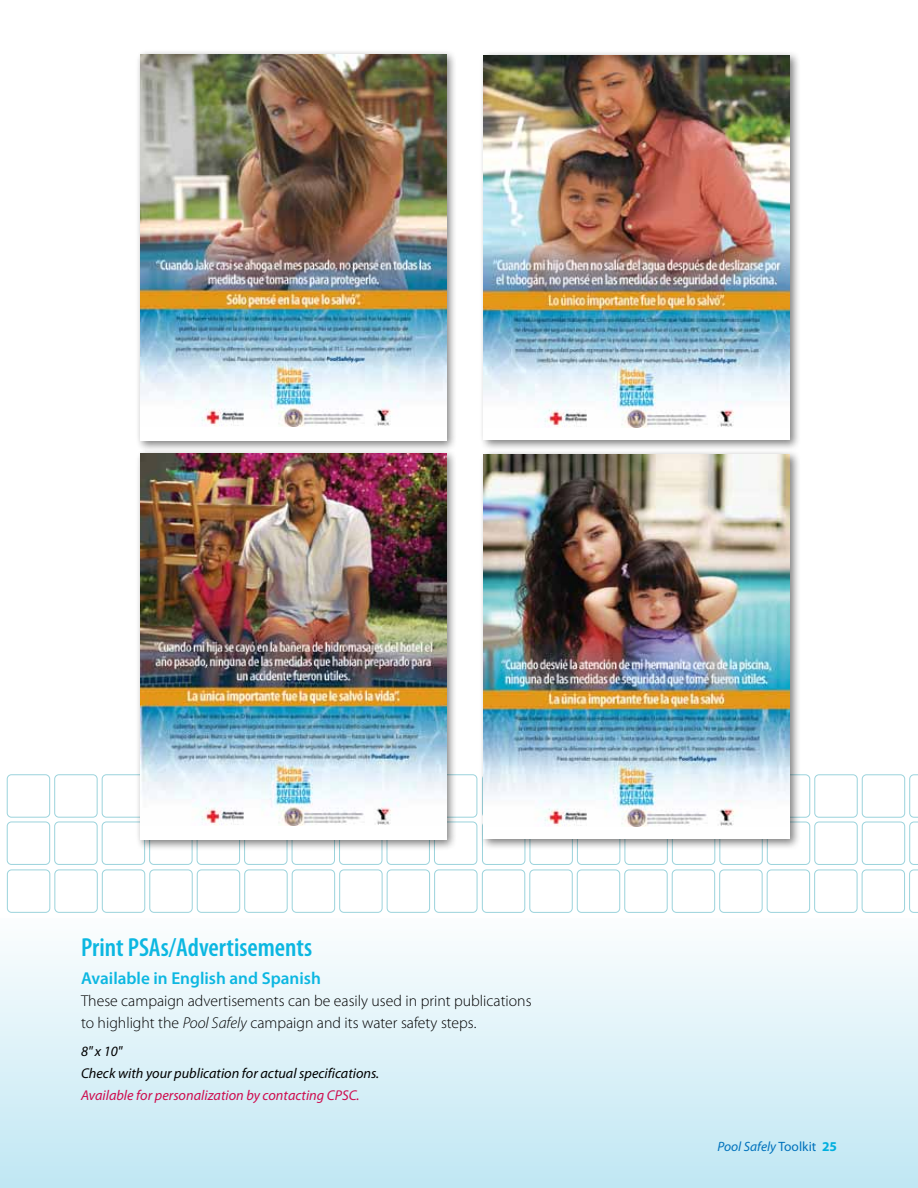
<style>
.page{position:relative;width:918px;height:1188px;background:#fff}
.page>*{position:absolute;margin:0;border:0;box-sizing:border-box;transform-origin:0 0}
.t1{font:600 condensed 26.25px "Myriad Pro";color:#0cb7e1}
.t2{font:600 17.25px "Myriad Pro";color:#0cb7e1}
.t3{font:300 15.75px/21.8px "Myriad Pro";color:#000}
.t4{font:italic 14.25px/21.8px "Myriad Pro";color:#000}
.t5{font:italic 14.25px "Myriad Pro";color:#ce0c4e}
.t6{font:italic 13.5px "Myriad Pro";color:#0072bc}
.s1{font-style:italic}
.s2{font-style:normal}
.s3{font-weight:700;font-style:normal;color:#00afde}
</style>
<div class="page">
<div style="left:0;top:918px;width:918px;height:270px;background:linear-gradient(to bottom,#fcfdfe,#c0e7f3)"></div>
<div style="left:625px;top:870px;width:42px;height:43px;border:1px solid #9bd3dc;border-radius:4px"></div>
<div style="left:672px;top:870px;width:43px;height:43px;border:1px solid #9bd3dc;border-radius:4px"></div>
<div style="left:720px;top:870px;width:42px;height:43px;border:1px solid #9bd3dc;border-radius:4px"></div>
<div style="left:767px;top:870px;width:43px;height:43px;border:1px solid #9bd3dc;border-radius:4px"></div>
<div style="left:814px;top:870px;width:43px;height:43px;border:1px solid #9bd3dc;border-radius:4px"></div>
<div style="left:862px;top:870px;width:43px;height:43px;border:1px solid #9bd3dc;border-radius:4px"></div>
<div style="left:482px;top:870px;width:43px;height:43px;border:1px solid #9bd3dc;border-radius:4px"></div>
<div style="left:530px;top:870px;width:42px;height:43px;border:1px solid #9bd3dc;border-radius:4px"></div>
<div style="left:577px;top:870px;width:43px;height:43px;border:1px solid #9bd3dc;border-radius:4px"></div>
<div style="left:625px;top:822px;width:43px;height:43px;border:1px solid #9bd3dc;border-radius:4px"></div>
<div style="left:672px;top:822px;width:43px;height:43px;border:1px solid #9bd3dc;border-radius:4px"></div>
<div style="left:720px;top:822px;width:42px;height:43px;border:1px solid #9bd3dc;border-radius:4px"></div>
<div style="left:767px;top:822px;width:43px;height:43px;border:1px solid #9bd3dc;border-radius:4px"></div>
<div style="left:815px;top:822px;width:42px;height:43px;border:1px solid #9bd3dc;border-radius:4px"></div>
<div style="left:767px;top:775px;width:43px;height:42px;border:1px solid #9bd3dc;border-radius:4px"></div>
<div style="left:815px;top:775px;width:42px;height:42px;border:1px solid #9bd3dc;border-radius:4px"></div>
<div style="left:862px;top:822px;width:43px;height:43px;border:1px solid #9bd3dc;border-radius:4px"></div>
<div style="left:862px;top:775px;width:43px;height:42px;border:1px solid #9bd3dc;border-radius:4px"></div>
<svg style="left:909px;top:775px;width:9px;height:138px"></svg>
<div style="left:482px;top:822px;width:43px;height:43px;border:1px solid #9bd3dc;border-radius:4px"></div>
<div style="left:530px;top:822px;width:43px;height:43px;border:1px solid #9bd3dc;border-radius:4px"></div>
<div style="left:577px;top:822px;width:43px;height:43px;border:1px solid #9bd3dc;border-radius:4px"></div>
<div style="left:339px;top:870px;width:43px;height:43px;border:1px solid #9bd3dc;border-radius:4px"></div>
<div style="left:292px;top:870px;width:43px;height:43px;border:1px solid #9bd3dc;border-radius:4px"></div>
<div style="left:245px;top:870px;width:42px;height:43px;border:1px solid #9bd3dc;border-radius:4px"></div>
<div style="left:197px;top:870px;width:43px;height:43px;border:1px solid #9bd3dc;border-radius:4px"></div>
<div style="left:150px;top:870px;width:42px;height:43px;border:1px solid #9bd3dc;border-radius:4px"></div>
<div style="left:102px;top:870px;width:43px;height:43px;border:1px solid #9bd3dc;border-radius:4px"></div>
<div style="left:55px;top:870px;width:42px;height:43px;border:1px solid #9bd3dc;border-radius:4px"></div>
<div style="left:7px;top:870px;width:43px;height:43px;border:1px solid #9bd3dc;border-radius:4px"></div>
<div style="left:434px;top:870px;width:43px;height:43px;border:1px solid #9bd3dc;border-radius:4px"></div>
<div style="left:387px;top:870px;width:43px;height:43px;border:1px solid #9bd3dc;border-radius:4px"></div>
<div style="left:339px;top:822px;width:43px;height:43px;border:1px solid #9bd3dc;border-radius:4px"></div>
<div style="left:292px;top:822px;width:43px;height:43px;border:1px solid #9bd3dc;border-radius:4px"></div>
<div style="left:244px;top:822px;width:43px;height:43px;border:1px solid #9bd3dc;border-radius:4px"></div>
<div style="left:197px;top:822px;width:43px;height:43px;border:1px solid #9bd3dc;border-radius:4px"></div>
<div style="left:149px;top:822px;width:43px;height:43px;border:1px solid #9bd3dc;border-radius:4px"></div>
<div style="left:102px;top:822px;width:43px;height:43px;border:1px solid #9bd3dc;border-radius:4px"></div>
<div style="left:55px;top:822px;width:42px;height:43px;border:1px solid #9bd3dc;border-radius:4px"></div>
<div style="left:7px;top:822px;width:43px;height:43px;border:1px solid #9bd3dc;border-radius:4px"></div>
<div style="left:102px;top:775px;width:43px;height:42px;border:1px solid #9bd3dc;border-radius:4px"></div>
<div style="left:55px;top:775px;width:42px;height:42px;border:1px solid #9bd3dc;border-radius:4px"></div>
<div style="left:7px;top:775px;width:43px;height:42px;border:1px solid #9bd3dc;border-radius:4px"></div>
<div style="left:434px;top:822px;width:43px;height:43px;border:1px solid #9bd3dc;border-radius:4px"></div>
<div style="left:434px;top:775px;width:43px;height:42px;border:1px solid #9bd3dc;border-radius:4px"></div>
<div style="left:387px;top:822px;width:43px;height:43px;border:1px solid #9bd3dc;border-radius:4px"></div>
<div style="left:135px;top:49px;width:322px;height:403px;background:#000;opacity:.5"></div>
<div style="left:140px;top:54px;width:306px;height:386px;background:#fff"></div>
<img style="left:140px;top:54px;width:306px;height:373px">
<div style="left:479px;top:50px;width:322px;height:402px;background:#000;opacity:.5"></div>
<div style="left:484px;top:55px;width:306px;height:385px;background:#fff"></div>
<img style="left:484px;top:55px;width:306px;height:373px">
<div style="left:135px;top:448px;width:322px;height:403px;background:#000;opacity:.5"></div>
<div style="left:140px;top:453px;width:306px;height:386px;background:#fff"></div>
<img style="left:140px;top:453px;width:306px;height:373px">
<div style="left:479px;top:449px;width:322px;height:402px;background:#000;opacity:.5"></div>
<div style="left:484px;top:454px;width:306px;height:385px;background:#fff"></div>
<img style="left:484px;top:454px;width:306px;height:373px">
<h1 class="t1" style="left:81px;top:931px;width:233px">Print PSAs/Advertisements</h1>
<p class="t2" style="left:81px;top:967px;width:241px">Available in English and Spanish</p>
<p class="t3" style="left:81px;top:990px;width:452px">These campaign advertisements can be easily used in print publications to highlight the <span class="s1">Pool Safely</span> campaign and its water safety steps.</p>
<p class="t4" style="left:81px;top:1040px;width:300px">8" x 10"<br>Check with your publication for actual specifications.</p>
<p class="t5" style="left:81px;top:1086px;width:280px">Available for personalization by contacting CPSC.</p>
<p class="t6" style="left:717px;top:1138px;width:121px">Pool Safely <span class="s2">Toolkit</span> <span class="s3">25</span></p>
</div>
